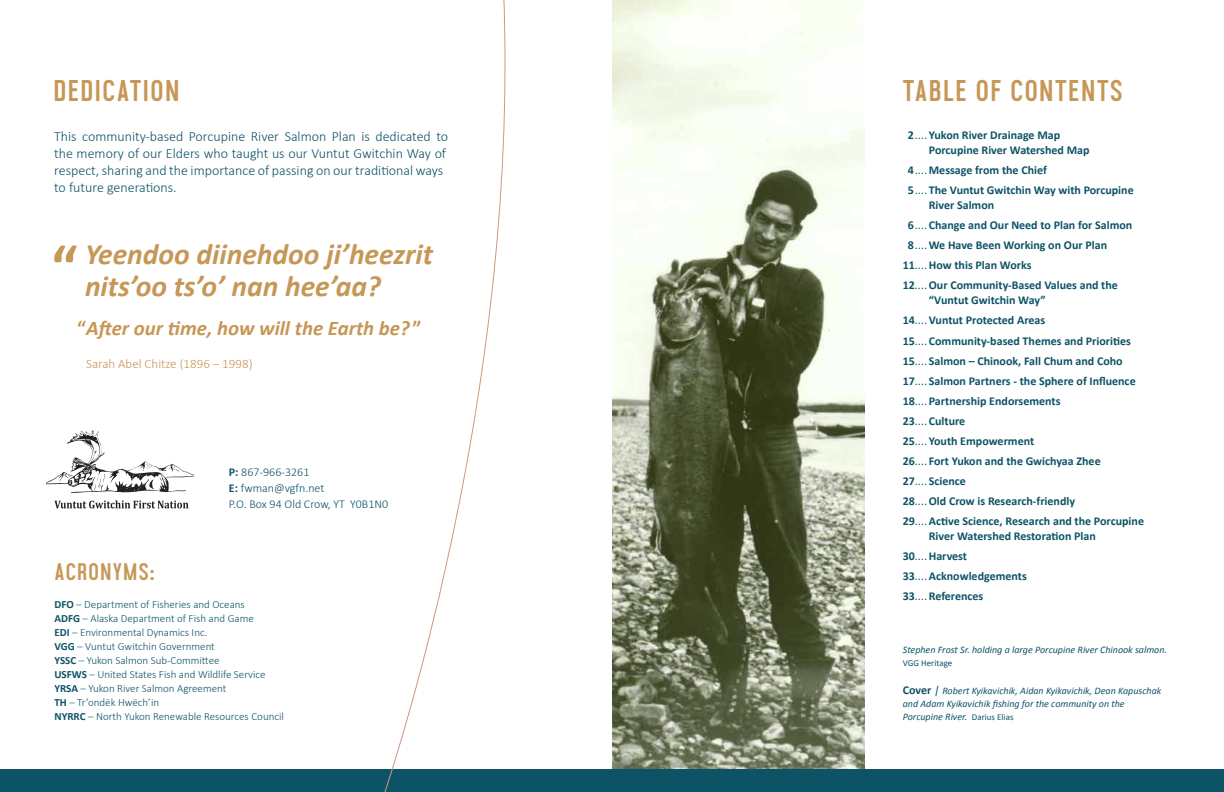
<style>
.page{position:relative;width:1224px;height:792px;background:#fff}
.page>*{position:absolute;margin:0;border:0;box-sizing:border-box;transform-origin:0 0}
.t1{font:700 60px "Calibri";color:#c69756}
.t2{font:700 30px "Aquilone";letter-spacing:.05em;color:#c69756}
.t3{font:italic 700 29.7px/31.7px "Calibri";color:#c69756}
.t4{font:700 24px "Aquilone";letter-spacing:.05em;color:#c69756}
.t5{font:italic 700 20.8px "Calibri";color:#c69756}
.t6{font:300 14px/17px "Calibri";color:#0d5366}
.t7{font:300 13px "Calibri";color:#c69756}
.t8{font:700 12px/20px "Calibri";color:#0d5366}
.t9{font:300 12px/16px "Calibri";color:#0d5366}
.t10{font:300 11px/14px "Calibri";color:#0d5366}
.t11{font:italic 10px/13px "Calibri";color:#0d5366}
.t12{font:9px "Calibri";color:#0d5366}
.s1{font-style:normal}
.s2{font-weight:700}
.s3{font-weight:400}
.s4{color:#fff}
.s5{font-weight:700;font-style:normal;font-size:12px}
.s6{font-size:12px}
.s7{font-style:normal;font-size:9px}
</style>
<div class="page">
<svg style="left:46px;top:431px;width:148px;height:62px"></svg>
<svg style="left:54px;top:500px;width:134px;height:8px"></svg>
<img style="left:612px;top:0;width:253px;height:770px">
<div style="left:0;top:770px;width:1224px;height:22px;background:#0d5366"></div>
<svg style="left:374px;top:0;width:148px;height:792px"></svg>
<h2 class="t2" style="left:53px;top:73px;width:128px">DEDICATION</h2>
<h2 class="t2" style="left:903px;top:73px;width:221px">TABLE OF CONTENTS</h2>
<p class="t6" style="left:54px;top:127px;width:395px">This community-based Porcupine River Salmon Plan is dedicated to the memory of our Elders who taught us our Vuntut Gwitchin Way of respect, sharing and the importance of passing on our traditional ways to future generations.</p>
<h3 class="t3" style="left:85px;top:238px;width:350px">Yeendoo diinehdoo ji’heezrit nits’oo ts’o’ nan hee’aa?</h3>
<h3 class="t5" style="left:77px;top:315px;width:346px"><span class="s1">“</span>After our time, how will the Earth be?<span class="s1">”</span></h3>
<h1 class="t1" style="left:51px;top:228px;width:28px">“</h1>
<p class="t7" style="left:86px;top:355px;width:168px">Sarah Abel Chitze (1896 – 1998)</p>
<h3 class="t4" style="left:54px;top:557px;width:102px">ACRONYMS:</h3>
<p class="t9" style="left:229px;top:464px;width:161px"><span class="s2">P:</span> 867-966-3261<br><span class="s2">E:</span> fwman@vgfn.net<br>P.O. Box 94 Old Crow, YT Y0B1N0</p>
<p class="t10" style="left:54px;top:597px;width:231px"><span class="s2">DFO</span> – Department of Fisheries and Oceans<br><span class="s2">ADFG</span> – Alaska Department of Fish and Game<br><span class="s2">EDI</span> – Environmental Dynamics Inc.<br><span class="s2">VGG</span> – Vuntut Gwitchin Government<br><span class="s2">YSSC</span> – Yukon Salmon Sub-Committee<br><span class="s2">USFWS</span> – United States Fish and Wildlife Service <span class="s2">YRSA</span> – Yukon River Salmon Agreement<br><span class="s2">TH</span> – Tr’ondëk Hwëch’in<br><span class="s2">NYRRC</span> – North Yukon Renewable Resources Council</p>
<p class="t8" style="left:916px;top:128px;width:175px;line-height:15px;text-indent:-8px">2<span class="s3">....</span> Yukon River Drainage Map <span class="s4">....</span>Porcupine River Watershed Map</p>
<p class="t8" style="left:908px;top:160px;width:228px">4<span class="s3">....</span> Message from the Chief<br>5<span class="s3">....</span> The Vuntut Gwitchin Way with Porcupine</p>
<p class="t8" style="left:916px;top:195px;width:80px"><span class="s4">....</span>River Salmon</p>
<p class="t8" style="left:908px;top:215px;width:226px">6<span class="s3">....</span> Change and Our Need to Plan for Salmon</p>
<p class="t8" style="left:908px;top:235px;width:201px">8<span class="s3">....</span>We Have Been Working on Our Plan</p>
<p class="t8" style="left:903px;top:255px;width:130px">11<span class="s3">....</span>How this Plan Works</p>
<p class="t8" style="left:903px;top:275px;width:217px">12<span class="s3">....</span>Our Community-Based Values and the</p>
<p class="t8" style="left:903px;top:290px;width:243px;text-indent:13px"><span class="s4">....</span>“Vuntut Gwitchin Way”<br>14<span class="s3">....</span> Vuntut Protected Areas<br>15<span class="s3">....</span> Community-based Themes and Priorities 15<span class="s3">....</span> Salmon – Chinook, Fall Chum and Coho 17<span class="s3">....</span> Salmon Partners - the Sphere of Influence 18<span class="s3">....</span> Partnership Endorsements<br>23<span class="s3">....</span> Culture<br>25<span class="s3">....</span> Youth Empowerment<br>26<span class="s3">....</span> Fort Yukon and the Gwichyaa Zhee<br>27<span class="s3">....</span> Science<br>28<span class="s3">....</span>Old Crow is Research-friendly<br>29<span class="s3">....</span>Active Science, Research and the Porcupine</p>
<p class="t8" style="left:903px;top:526px;width:195px;text-indent:13px"><span class="s4">....</span>River Watershed Restoration Plan<br>30<span class="s3">....</span>Harvest<br>33<span class="s3">....</span>Acknowledgements<br>33<span class="s3">....</span> References</p>
<p class="t11" style="left:903px;top:643px;width:266px">Stephen Frost Sr. holding a large Porcupine River Chinook salmon.</p>
<p class="t12" style="left:903px;top:657px;width:51px">VGG Heritage</p>
<p class="t11" style="left:903px;top:684px;width:260px"><span class="s5">Cover</span> <span class="s6">|</span> Robert Kyikavichik, Aidan Kyikavichik, Dean Kapuschak and Adam Kyikavichik fishing for the community on the<br>Porcupine River. <span class="s7">Darius Elias</span></p>
</div>
